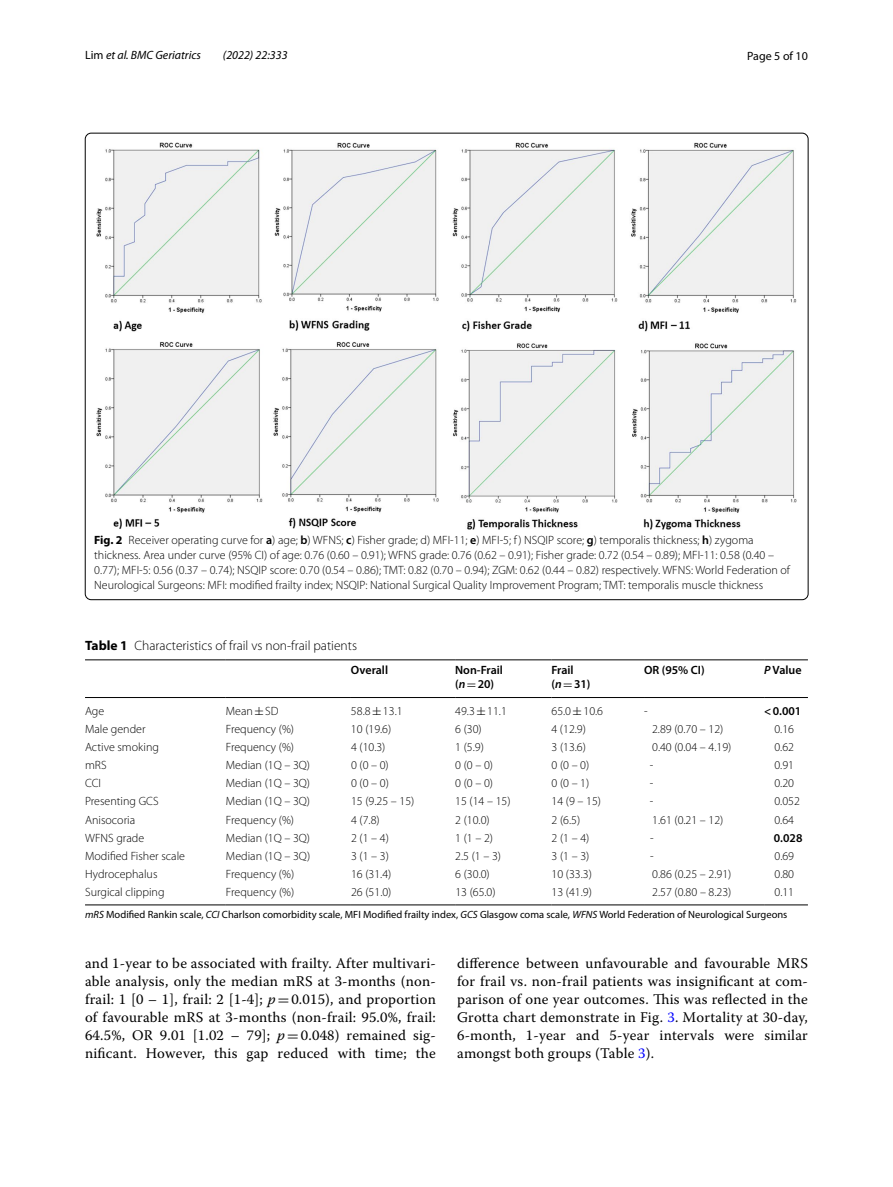
<style>
.page{position:relative;width:893px;height:1187px;background:#fff}
.page>*{position:absolute;margin:0;border:0;box-sizing:border-box;transform-origin:0 0}
.t1{font:14.7px/18px "Warnock Pro";letter-spacing:.015em;color:#000;text-align:justify}
.t2{font:300 13.5px "Myriad Pro";color:#000}
.t3{font:300 12px/15px "Myriad Pro";color:#000}
.t4{font:600 12px/13.5px "Myriad Pro";color:#000}
.t5{font:italic 12px "Myriad Pro";color:#000}
.t6{font:12px "Myriad Pro";color:#000}
.t7{font:10.5px "Myriad Pro";color:#000}
.s1{font-style:normal}
.s2{font-weight:700}
.s3{font-weight:600}
.s4{font-style:italic}
.s5{font-family:"MTSY";font-weight:400}
.s6{font-family:"MTSY"}
.s7{color:#00f}
</style>
<div class="page">
<img style="left:96px;top:142px;width:701px;height:387px">
<hr style="left:85px;top:659px;width:141px;height:1px;background:#000">
<hr style="left:226px;top:659px;width:125px;height:1px;background:#000">
<hr style="left:85px;top:697px;width:141px;height:1px;background:#000">
<hr style="left:226px;top:697px;width:125px;height:1px;background:#000">
<hr style="left:351px;top:659px;width:104px;height:1px;background:#000">
<hr style="left:351px;top:697px;width:104px;height:1px;background:#000">
<hr style="left:455px;top:659px;width:96px;height:1px;background:#000">
<hr style="left:455px;top:697px;width:96px;height:1px;background:#000">
<hr style="left:551px;top:659px;width:93px;height:1px;background:#000">
<hr style="left:551px;top:697px;width:93px;height:1px;background:#000">
<hr style="left:644px;top:659px;width:120px;height:1px;background:#000">
<hr style="left:644px;top:697px;width:120px;height:1px;background:#000">
<hr style="left:764px;top:659px;width:44px;height:1px;background:#000">
<hr style="left:764px;top:697px;width:44px;height:1px;background:#000">
<hr style="left:85px;top:904px;width:141px;height:1px;background:#000">
<hr style="left:226px;top:904px;width:125px;height:1px;background:#000">
<hr style="left:351px;top:904px;width:104px;height:1px;background:#000">
<hr style="left:455px;top:904px;width:96px;height:1px;background:#000">
<hr style="left:551px;top:904px;width:93px;height:1px;background:#000">
<hr style="left:644px;top:904px;width:120px;height:1px;background:#000">
<hr style="left:764px;top:904px;width:44px;height:1px;background:#000">
<p class="t5" style="left:85px;top:48px;width:118px"><span class="s1">Lim</span> et al. BMC Geriatrics</p>
<p class="t5" style="left:223px;top:48px;width:66px">(2022) 22:333</p>
<p class="t6" style="left:747px;top:48px;width:62px">Page 5 of 10</p>
<p class="t3" style="left:94px;top:533px;width:697px"><span class="s2">Fig. 2</span> Receiver operating curve for <span class="s3">a</span>) age; <span class="s3">b</span>) WFNS; <span class="s3">c</span>) Fisher grade; d) MFI-11; <span class="s3">e</span>) MFI-5; f ) NSQIP score; <span class="s3">g</span>) temporalis thickness; <span class="s3">h</span>) zygoma thickness. Area under curve (95% CI) of age: 0.76 (0.60 – 0.91); WFNS grade: 0.76 (0.62 – 0.91); Fisher grade: 0.72 (0.54 – 0.89); MFI-11: 0.58 (0.40 – 0.77); MFI-5: 0.56 (0.37 – 0.74); NSQIP score: 0.70 (0.54 – 0.86); TMT: 0.82 (0.70 – 0.94); ZGM: 0.62 (0.44 – 0.82) respectively. WFNS: World Federation of Neurological Surgeons: MFI: modified frailty index; NSQIP: National Surgical Quality Improvement Program; TMT: temporalis muscle thickness</p>
<p class="t2" style="left:85px;top:638px;width:274px"><span class="s2">Table 1</span> Characteristics of frail vs non-frail patients</p>
<p class="t4" style="left:351px;top:663px;width:39px">Overall</p>
<p class="t4" style="left:455px;top:663px;width:49px">Non-Frail (<span class="s4">n</span><span class="s5">=</span>20)</p>
<p class="t4" style="left:551px;top:663px;width:41px">Frail (<span class="s4">n</span><span class="s5">=</span>31)</p>
<p class="t4" style="left:644px;top:663px;width:62px">OR (95% CI)</p>
<p class="t4" style="left:764px;top:663px;width:39px"><span class="s4">P</span> Value</p>
<p class="t3" style="left:85px;top:703px;width:21px">Age</p>
<p class="t3" style="left:226px;top:703px;width:54px">Mean<span class="s5">±</span>SD</p>
<p class="t3" style="left:351px;top:703px;width:53px">58.8<span class="s5">±</span>13.1</p>
<p class="t3" style="left:455px;top:703px;width:53px">49.3<span class="s5">±</span>11.1</p>
<p class="t3" style="left:551px;top:703px;width:53px">65.0<span class="s5">±</span>10.6</p>
<p class="t3" style="left:644px;top:703px;width:5px">-</p>
<p class="t4" style="left:764px;top:703px;width:39px">&lt;0.001</p>
<p class="t3" style="left:85px;top:721px;width:62px">Male gender</p>
<p class="t3" style="left:226px;top:721px;width:70px">Frequency (%)</p>
<p class="t3" style="left:351px;top:721px;width:42px">10 (19.6)</p>
<p class="t3" style="left:455px;top:721px;width:28px">6 (30)</p>
<p class="t3" style="left:551px;top:721px;width:36px">4 (12.9)</p>
<p class="t3" style="left:652px;top:721px;width:73px">2.89 (0.70 – 12)</p>
<p class="t3" style="left:774px;top:721px;width:21px">0.16</p>
<p class="t3" style="left:85px;top:739px;width:75px">Active smoking</p>
<p class="t3" style="left:226px;top:739px;width:70px">Frequency (%)</p>
<p class="t3" style="left:351px;top:739px;width:36px">4 (10.3)</p>
<p class="t3" style="left:455px;top:739px;width:30px">1 (5.9)</p>
<p class="t3" style="left:551px;top:739px;width:36px">3 (13.6)</p>
<p class="t3" style="left:652px;top:739px;width:81px">0.40 (0.04 – 4.19)</p>
<p class="t3" style="left:774px;top:739px;width:21px">0.62</p>
<p class="t3" style="left:85px;top:757px;width:23px">mRS</p>
<p class="t3" style="left:226px;top:757px;width:86px">Median (1Q – 3Q)</p>
<p class="t3" style="left:351px;top:757px;width:39px">0 (0 – 0)</p>
<p class="t3" style="left:455px;top:757px;width:39px">0 (0 – 0)</p>
<p class="t3" style="left:551px;top:757px;width:39px">0 (0 – 0)</p>
<p class="t3" style="left:650px;top:757px;width:5px">-</p>
<p class="t3" style="left:774px;top:757px;width:21px">0.91</p>
<p class="t3" style="left:85px;top:776px;width:18px">CCI</p>
<p class="t3" style="left:226px;top:776px;width:86px">Median (1Q – 3Q)</p>
<p class="t3" style="left:351px;top:776px;width:39px">0 (0 – 0)</p>
<p class="t3" style="left:455px;top:776px;width:39px">0 (0 – 0)</p>
<p class="t3" style="left:551px;top:776px;width:39px">0 (0 – 1)</p>
<p class="t3" style="left:650px;top:776px;width:5px">-</p>
<p class="t3" style="left:774px;top:776px;width:21px">0.20</p>
<p class="t3" style="left:85px;top:794px;width:75px">Presenting GCS</p>
<p class="t3" style="left:226px;top:794px;width:86px">Median (1Q – 3Q)</p>
<p class="t3" style="left:351px;top:794px;width:65px">15 (9.25 – 15)</p>
<p class="t3" style="left:455px;top:794px;width:57px">15 (14 – 15)</p>
<p class="t3" style="left:552px;top:794px;width:51px">14 (9 – 15)</p>
<p class="t3" style="left:650px;top:794px;width:5px">-</p>
<p class="t3" style="left:774px;top:794px;width:27px">0.052</p>
<p class="t3" style="left:85px;top:812px;width:52px">Anisocoria</p>
<p class="t3" style="left:226px;top:812px;width:70px">Frequency (%)</p>
<p class="t3" style="left:351px;top:812px;width:30px">4 (7.8)</p>
<p class="t3" style="left:455px;top:812px;width:36px">2 (10.0)</p>
<p class="t3" style="left:552px;top:812px;width:30px">2 (6.5)</p>
<p class="t3" style="left:652px;top:812px;width:73px">1.61 (0.21 – 12)</p>
<p class="t3" style="left:774px;top:812px;width:21px">0.64</p>
<p class="t3" style="left:85px;top:830px;width:61px">WFNS grade</p>
<p class="t3" style="left:226px;top:830px;width:86px">Median (1Q – 3Q)</p>
<p class="t3" style="left:351px;top:830px;width:39px">2 (1 – 4)</p>
<p class="t3" style="left:455px;top:830px;width:39px">1 (1 – 2)</p>
<p class="t3" style="left:552px;top:830px;width:39px">2 (1 – 4)</p>
<p class="t3" style="left:650px;top:830px;width:5px">-</p>
<p class="t4" style="left:774px;top:830px;width:30px">0.028</p>
<p class="t3" style="left:85px;top:848px;width:101px">Modified Fisher scale</p>
<p class="t3" style="left:226px;top:848px;width:86px">Median (1Q – 3Q)</p>
<p class="t3" style="left:351px;top:848px;width:39px">3 (1 – 3)</p>
<p class="t3" style="left:455px;top:848px;width:47px">2.5 (1 – 3)</p>
<p class="t3" style="left:552px;top:848px;width:39px">3 (1 – 3)</p>
<p class="t3" style="left:650px;top:848px;width:5px">-</p>
<p class="t3" style="left:774px;top:848px;width:21px">0.69</p>
<p class="t3" style="left:85px;top:866px;width:74px">Hydrocephalus</p>
<p class="t3" style="left:226px;top:866px;width:70px">Frequency (%)</p>
<p class="t3" style="left:351px;top:866px;width:42px">16 (31.4)</p>
<p class="t3" style="left:455px;top:866px;width:36px">6 (30.0)</p>
<p class="t3" style="left:552px;top:866px;width:42px">10 (33.3)</p>
<p class="t3" style="left:652px;top:866px;width:81px">0.86 (0.25 – 2.91)</p>
<p class="t3" style="left:774px;top:866px;width:21px">0.80</p>
<p class="t3" style="left:85px;top:884px;width:81px">Surgical clipping</p>
<p class="t3" style="left:226px;top:884px;width:70px">Frequency (%)</p>
<p class="t3" style="left:351px;top:884px;width:42px">26 (51.0)</p>
<p class="t3" style="left:455px;top:884px;width:42px">13 (65.0)</p>
<p class="t3" style="left:552px;top:884px;width:42px">13 (41.9)</p>
<p class="t3" style="left:652px;top:884px;width:81px">2.57 (0.80 – 8.23)</p>
<p class="t3" style="left:774px;top:884px;width:21px">0.11</p>
<p class="t7" style="left:85px;top:907px;width:704px"><span class="s4">mRS</span> Modified Rankin scale, <span class="s4">CCI</span> Charlson comorbidity scale, MFI Modified frailty index, <span class="s4">GCS</span> Glasgow coma scale, <span class="s4">WFNS</span> World Federation of Neurological Surgeons</p>
<p class="t1" style="left:85px;top:954px;width:352px">and 1-year to be associated with frailty. After multivari&shy;able analysis, only the median mRS at 3-months (non&shy;frail: 1 [0 – 1], frail: 2 [1-4]; <span class="s4">p</span><span class="s6">=</span>0.015), and proportion of favourable mRS at 3-months (non-frail: 95.0%, frail:<br>64.5%, OR 9.01 [1.02 – 79]; <span class="s4">p</span><span class="s6">=</span>0.048) remained sig&shy;nificant. However, this gap reduced with time; the</p>
<p class="t1" style="left:457px;top:954px;width:352px">difference between unfavourable and favourable MRS for frail vs. non-frail patients was insignificant at com&shy;parison of one year outcomes. This was reflected in the Grotta chart demonstrate in Fig. <span class="s7">3</span>. Mortality at 30-day, 6-month, 1-year and 5-year intervals were similar amongst both groups (Table <span class="s7">3</span>).</p>
</div>
